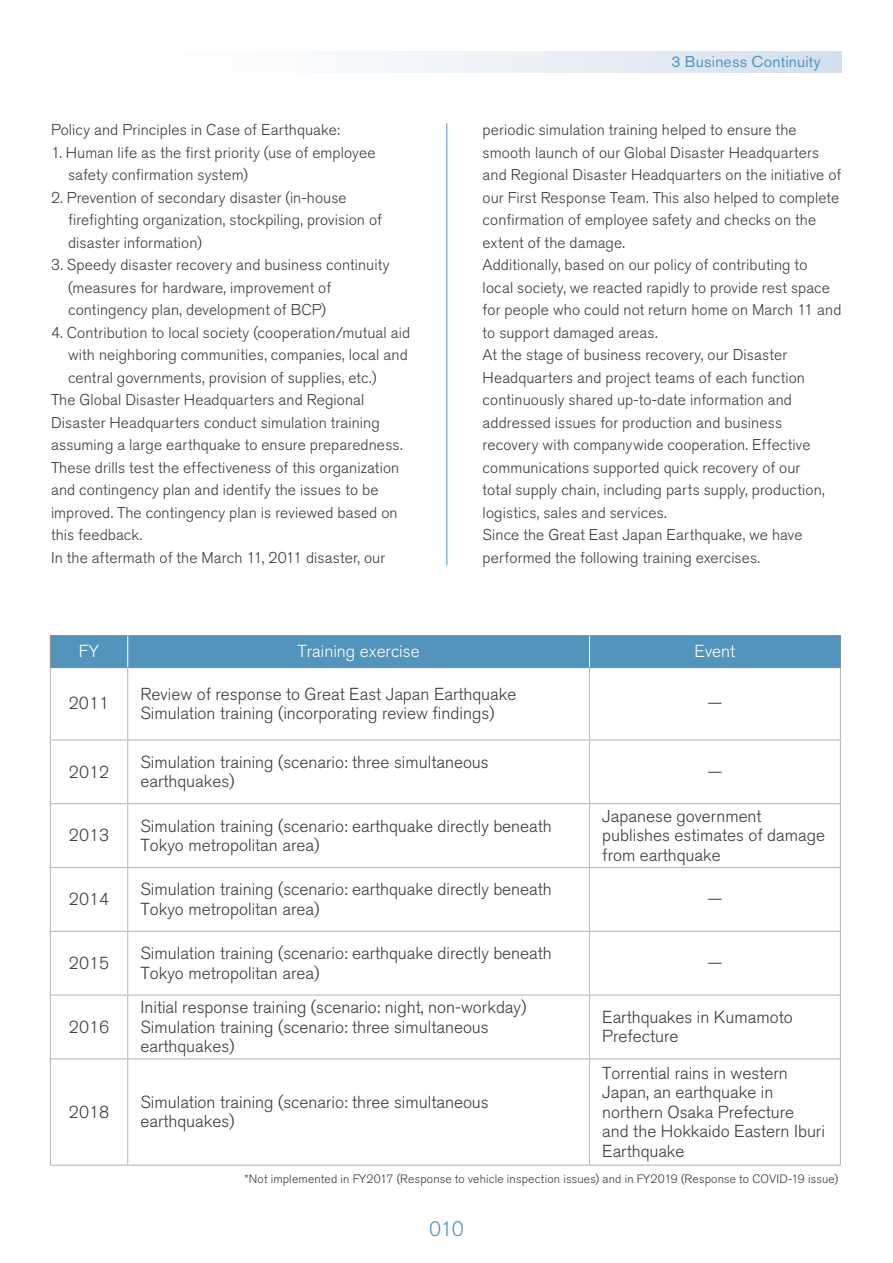
<style>
.page{position:relative;width:893px;height:1263px;background:#fff}
.page>*{position:absolute;margin:0;border:0;box-sizing:border-box;transform-origin:0 0}
.t1{font:300 20.7px "Nissan Pro";color:#5394bd}
.t2{font:300 17.25px/19.5px "Nissan Pro";color:#3e3a39}
.t3{font:300 17.25px "Nissan Pro";color:#fff}
.t4{font:300 15.45px/22.5px "Nissan Pro";letter-spacing:.01em;color:#3e3a39}
.t5{font:15.45px "Nissan Pro";letter-spacing:.01em;color:#5394bd}
.t6{font:300 15px "Shin Go Pr 6 N";color:#3e3a39}
.t7{font:300 12.15px "Nissan Pro";letter-spacing:.015em;color:#3e3a39}
</style>
<div class="page">
<hr style="left:446px;top:123px;width:1px;height:443px;background:#5394bd">
<div style="left:51px;top:636px;width:789px;height:31px;background:#5394bd"></div>
<hr style="left:50px;top:635px;width:78px;height:1px;background:#898989">
<hr style="left:50px;top:636px;width:1px;height:31px;background:#898989">
<hr style="left:128px;top:635px;width:461px;height:1px;background:#898989">
<hr style="left:589px;top:635px;width:252px;height:1px;background:#898989">
<hr style="left:840px;top:636px;width:1px;height:31px;background:#898989">
<hr style="left:50px;top:667px;width:78px;height:1px;background:#898989">
<hr style="left:128px;top:667px;width:461px;height:1px;background:#898989">
<hr style="left:589px;top:667px;width:252px;height:1px;background:#898989">
<hr style="left:127px;top:636px;width:1px;height:31px;background:#fff">
<hr style="left:589px;top:636px;width:1px;height:31px;background:#fff">
<hr style="left:50px;top:668px;width:1px;height:71px;background:#b5b6b6">
<hr style="left:840px;top:668px;width:1px;height:71px;background:#b5b6b6">
<hr style="left:50px;top:739px;width:78px;height:1px;background:#b5b6b6">
<hr style="left:50px;top:740px;width:1px;height:63px;background:#b5b6b6">
<hr style="left:128px;top:739px;width:461px;height:1px;background:#b5b6b6">
<hr style="left:589px;top:739px;width:252px;height:1px;background:#b5b6b6">
<hr style="left:840px;top:740px;width:1px;height:63px;background:#b5b6b6">
<hr style="left:50px;top:803px;width:78px;height:1px;background:#b5b6b6">
<hr style="left:50px;top:804px;width:1px;height:63px;background:#b5b6b6">
<hr style="left:128px;top:803px;width:461px;height:1px;background:#b5b6b6">
<hr style="left:589px;top:803px;width:252px;height:1px;background:#b5b6b6">
<hr style="left:840px;top:804px;width:1px;height:63px;background:#b5b6b6">
<hr style="left:50px;top:867px;width:78px;height:1px;background:#b5b6b6">
<hr style="left:50px;top:868px;width:1px;height:63px;background:#b5b6b6">
<hr style="left:128px;top:867px;width:461px;height:1px;background:#b5b6b6">
<hr style="left:589px;top:867px;width:252px;height:1px;background:#b5b6b6">
<hr style="left:840px;top:868px;width:1px;height:63px;background:#b5b6b6">
<hr style="left:50px;top:931px;width:78px;height:1px;background:#b5b6b6">
<hr style="left:50px;top:932px;width:1px;height:62px;background:#b5b6b6">
<hr style="left:128px;top:931px;width:461px;height:1px;background:#b5b6b6">
<hr style="left:589px;top:931px;width:252px;height:1px;background:#b5b6b6">
<hr style="left:840px;top:932px;width:1px;height:62px;background:#b5b6b6">
<hr style="left:50px;top:994px;width:78px;height:1px;background:#b5b6b6">
<hr style="left:50px;top:995px;width:1px;height:63px;background:#b5b6b6">
<hr style="left:128px;top:994px;width:461px;height:1px;background:#b5b6b6">
<hr style="left:589px;top:994px;width:252px;height:1px;background:#b5b6b6">
<hr style="left:840px;top:995px;width:1px;height:63px;background:#b5b6b6">
<hr style="left:50px;top:1058px;width:78px;height:1px;background:#b5b6b6">
<hr style="left:50px;top:1059px;width:1px;height:106px;background:#b5b6b6">
<hr style="left:128px;top:1058px;width:461px;height:1px;background:#b5b6b6">
<hr style="left:589px;top:1058px;width:252px;height:1px;background:#b5b6b6">
<hr style="left:840px;top:1059px;width:1px;height:106px;background:#b5b6b6">
<hr style="left:50px;top:1165px;width:78px;height:1px;background:#b5b6b6">
<hr style="left:128px;top:1165px;width:461px;height:1px;background:#b5b6b6">
<hr style="left:589px;top:1165px;width:252px;height:1px;background:#b5b6b6">
<hr style="left:127px;top:668px;width:1px;height:71px;background:#b5b6b6">
<hr style="left:589px;top:668px;width:1px;height:71px;background:#b5b6b6">
<hr style="left:127px;top:740px;width:1px;height:63px;background:#b5b6b6">
<hr style="left:589px;top:740px;width:1px;height:63px;background:#b5b6b6">
<hr style="left:127px;top:804px;width:1px;height:63px;background:#b5b6b6">
<hr style="left:589px;top:804px;width:1px;height:63px;background:#b5b6b6">
<hr style="left:127px;top:868px;width:1px;height:63px;background:#b5b6b6">
<hr style="left:589px;top:868px;width:1px;height:63px;background:#b5b6b6">
<hr style="left:127px;top:932px;width:1px;height:62px;background:#b5b6b6">
<hr style="left:589px;top:932px;width:1px;height:62px;background:#b5b6b6">
<hr style="left:127px;top:995px;width:1px;height:63px;background:#b5b6b6">
<hr style="left:589px;top:995px;width:1px;height:63px;background:#b5b6b6">
<hr style="left:127px;top:1059px;width:1px;height:106px;background:#b5b6b6">
<hr style="left:589px;top:1059px;width:1px;height:106px;background:#b5b6b6">
<div style="left:51px;top:51px;width:791px;height:21px;background:linear-gradient(to right,#fff,#d7e1ee)"></div>
<p class="t5" style="left:672px;top:51px;width:151px">3 Business Continuity</p>
<p class="t4" style="left:51px;top:119px;width:290px">Policy and Principles in Case of Earthquake:</p>
<p class="t4" style="left:68px;top:141px;width:309px;text-indent:-17px">1. Human life as the first priority (use of employee safety confirmation system(</p>
<p class="t4" style="left:68px;top:186px;width:315px;text-indent:-17px">2. Prevention of secondary disaster (in-house firefighting organization, stockpiling, provision of disaster information(</p>
<p class="t4" style="left:68px;top:254px;width:323px;text-indent:-17px">3. Speedy disaster recovery and business continuity (measures for hardware, improvement of contingency plan, development of BCP(</p>
<p class="t4" style="left:51px;top:321px;width:361px">4. Contribution to local society (cooperation/mutual aid</p>
<p class="t4" style="left:68px;top:344px;width:341px">with neighboring communities, companies, local and</p>
<p class="t4" style="left:68px;top:366px;width:310px">central governments, provision of supplies, etc (.</p>
<p class="t4" style="left:51px;top:388px;width:315px">The Global Disaster Headquarters and Regional</p>
<p class="t4" style="left:51px;top:411px;width:330px">Disaster Headquarters conduct simulation training</p>
<p class="t4" style="left:51px;top:433px;width:353px">assuming a large earthquake to ensure preparedness.</p>
<p class="t4" style="left:51px;top:456px;width:350px">These drills test the effectiveness of this organization</p>
<p class="t4" style="left:51px;top:478px;width:329px">and contingency plan and identify the issues to be</p>
<p class="t4" style="left:51px;top:501px;width:348px">improved. The contingency plan is reviewed based on</p>
<p class="t4" style="left:51px;top:523px;width:93px">this feedback.</p>
<p class="t4" style="left:51px;top:546px;width:336px">In the aftermath of the March 11, 2011 disaster, our</p>
<p class="t4" style="left:483px;top:118px;width:360px">periodic simulation training helped to ensure the smooth launch of our Global Disaster Headquarters and Regional Disaster Headquarters on the initiative of our First Response Team. This also helped to complete confirmation of employee safety and checks on the extent of the damage.<br>Additionally, based on our policy of contributing to local society, we reacted rapidly to provide rest space for people who could not return home on March 11 and to support damaged areas.<br>At the stage of business recovery, our Disaster Headquarters and project teams of each function continuously shared up-to-date information and addressed issues for production and business recovery with companywide cooperation. Effective communications supported quick recovery of our<br>total supply chain, including parts supply, production, logistics, sales and services.<br>Since the Great East Japan Earthquake, we have performed the following training exercises.</p>
<p class="t3" style="left:79px;top:640px;width:22px">FY</p>
<p class="t3" style="left:297px;top:640px;width:124px">Training exercise</p>
<p class="t3" style="left:695px;top:640px;width:42px">Event</p>
<p class="t2" style="left:140px;top:684px;width:377px">Review of response to Great East Japan Earthquake</p>
<p class="t2" style="left:69px;top:694px;width:42px">2011</p>
<p class="t6" style="left:707px;top:691px;width:16px">ー</p>
<p class="t2" style="left:140px;top:703px;width:356px">Simulation training (incorporating review findings)</p>
<p class="t2" style="left:140px;top:752px;width:350px">Simulation training (scenario: three simultaneous</p>
<p class="t2" style="left:69px;top:762px;width:42px">2012</p>
<p class="t6" style="left:707px;top:759px;width:16px">ー</p>
<p class="t2" style="left:140px;top:771px;width:96px">earthquakes)</p>
<p class="t2" style="left:140px;top:816px;width:413px">Simulation training (scenario: earthquake directly beneath</p>
<p class="t2" style="left:602px;top:806px;width:224px">Japanese government publishes estimates of damage from earthquake</p>
<p class="t2" style="left:69px;top:825px;width:42px">2013</p>
<p class="t2" style="left:140px;top:835px;width:180px">Tokyo metropolitan area(</p>
<p class="t2" style="left:140px;top:879px;width:413px">Simulation training (scenario: earthquake directly beneath</p>
<p class="t2" style="left:69px;top:889px;width:42px">2014</p>
<p class="t6" style="left:707px;top:887px;width:16px">ー</p>
<p class="t2" style="left:140px;top:899px;width:180px">Tokyo metropolitan area)</p>
<p class="t2" style="left:140px;top:943px;width:413px">Simulation training (scenario: earthquake directly beneath</p>
<p class="t2" style="left:69px;top:953px;width:42px">2015</p>
<p class="t6" style="left:707px;top:951px;width:16px">ー</p>
<p class="t2" style="left:140px;top:963px;width:180px">Tokyo metropolitan area)</p>
<p class="t2" style="left:69px;top:1017px;width:42px">2016</p>
<p class="t2" style="left:69px;top:1102px;width:42px">2018</p>
<p class="t2" style="left:140px;top:997px;width:387px">Initial response training (scenario: night, non-workday(<br>Simulation training (scenario: three simultaneous earthquakes(</p>
<p class="t2" style="left:602px;top:1007px;width:192px">Earthquakes in Kumamoto<br>Prefecture</p>
<p class="t2" style="left:140px;top:1092px;width:350px">Simulation training (scenario: three simultaneous</p>
<p class="t2" style="left:602px;top:1063px;width:224px">Torrential rains in western<br>Japan, an earthquake in northern Osaka Prefecture and the Hokkaido Eastern Iburi<br>Earthquake</p>
<p class="t7" style="left:244px;top:1171px;width:595px">*Not implemented in FY2017 (Response to vehicle inspection issues) and in FY2019 (Response to COVID-19 issue(</p>
<p class="t2" style="left:140px;top:1112px;width:96px">earthquakes(</p>
<h1 class="t1" style="left:429px;top:1215px;width:36px">010</h1>
</div>
